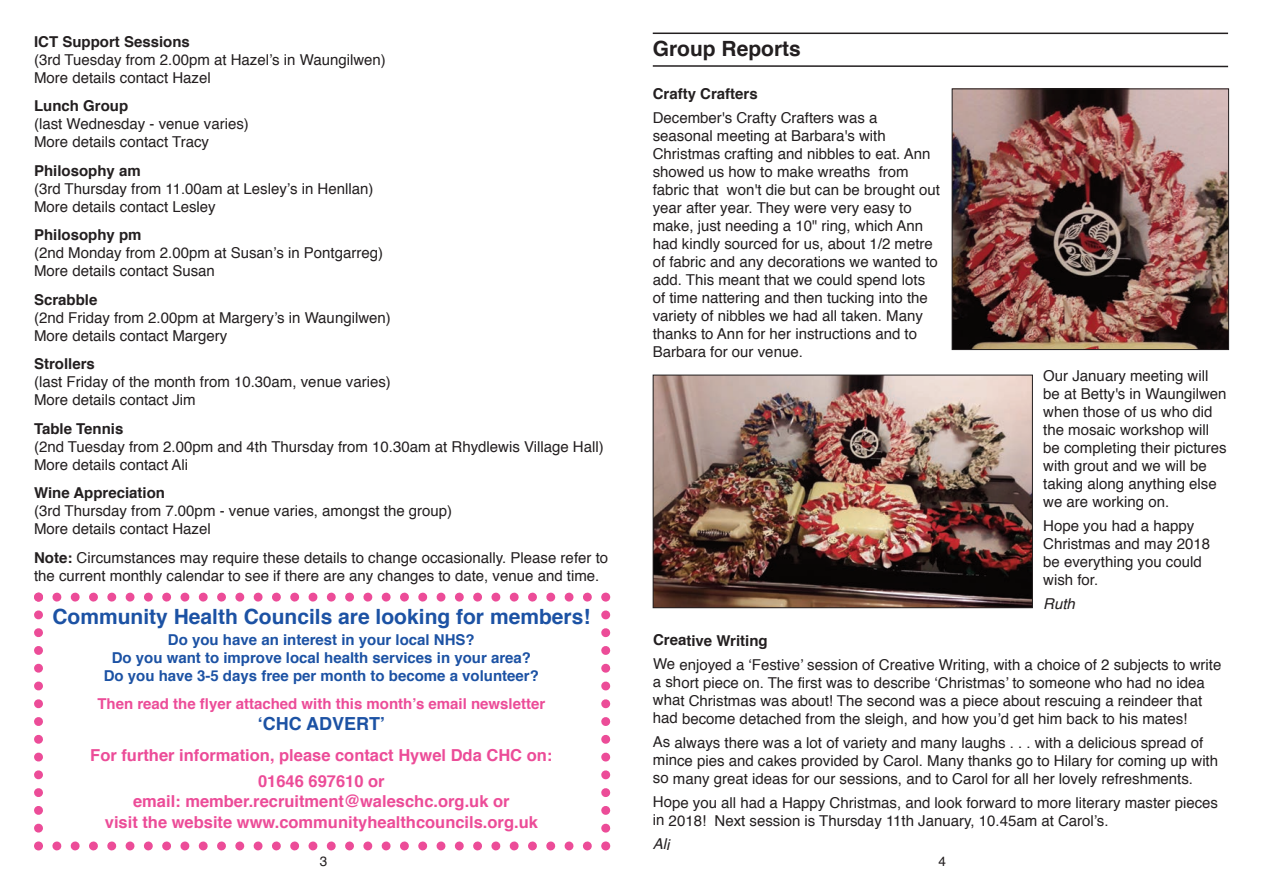
<style>
.page{position:relative;width:1263px;height:893px;background:#fff}
.page>*{position:absolute;margin:0;border:0;box-sizing:border-box;transform-origin:0 0}
.t1{font:700 21px "Helvetica";color:#1c52a4}
.t2{font:700 21px "Helvetica";color:#231f20}
.t3{font:700 18px "Helvetica";color:#1c52a4}
.t4{font:700 16.5px/25.8px "Helvetica";color:#ec4c98;text-align:center}
.t5{font:15px/18px "Helvetica";color:#231f20}
.t6{font:700 15px/18px "Helvetica";color:#1c52a4;text-align:center}
.t7{font:700 15px "Helvetica";color:#231f20}
.t8{font:700 15px "Helvetica";color:#ec4c98}
.t9{font:italic 15px "Helvetica";color:#231f20}
.t10{font:13.5px "Helvetica";color:#231f20}
.s1{font-weight:700}
</style>
<div class="page">
<svg style="left:34px;top:593px;width:576px;height:257px"></svg>
<hr style="left:653px;top:33px;width:575px;height:1px;background:#231f20">
<svg style="left:652px;top:65px;width:577px;height:3px"></svg>
<img style="left:655px;top:377px;width:376px;height:229px">
<div style="left:653px;top:375px;width:380px;height:233px;border:1px solid #231f20"></div>
<img style="left:954px;top:91px;width:273px;height:257px">
<div style="left:952px;top:89px;width:277px;height:261px;border:1px solid #231f20"></div>
<p class="t7" style="left:34px;top:35px;width:157px">ICT Support Sessions</p>
<p class="t5" style="left:34px;top:52px;width:353px">(3rd Tuesday from 2.00pm at Hazel’s in Waungilwen)<br>More details contact Hazel</p>
<p class="t7" style="left:34px;top:100px;width:96px">Lunch Group</p>
<p class="t5" style="left:34px;top:116px;width:216px">(last Wednesday - venue varies)<br>More details contact Tracy</p>
<p class="t7" style="left:34px;top:164px;width:108px">Philosophy am</p>
<p class="t5" style="left:34px;top:181px;width:341px">(3rd Thursday from 11.00am at Lesley’s in Henllan)<br>More details contact Lesley</p>
<p class="t7" style="left:34px;top:229px;width:109px">Philosophy pm</p>
<p class="t5" style="left:34px;top:245px;width:351px">(2nd Monday from 2.00pm at Susan’s in Pontgarreg)<br>More details contact Susan</p>
<p class="t7" style="left:34px;top:293px;width:65px">Scrabble</p>
<p class="t5" style="left:34px;top:310px;width:358px">(2nd Friday from 2.00pm at Margery’s in Waungilwen)<br>More details contact Margery</p>
<p class="t7" style="left:34px;top:358px;width:62px">Strollers</p>
<p class="t5" style="left:34px;top:374px;width:358px">(last Friday of the month from 10.30am, venue varies)<br>More details contact Jim</p>
<p class="t7" style="left:34px;top:422px;width:91px">Table Tennis</p>
<p class="t5" style="left:34px;top:439px;width:571px">(2nd Tuesday from 2.00pm and 4th Thursday from 10.30am at Rhydlewis Village Hall)<br>More details contact Ali</p>
<p class="t7" style="left:34px;top:487px;width:132px">Wine Appreciation</p>
<p class="t5" style="left:34px;top:503px;width:420px">(3rd Thursday from 7.00pm - venue varies, amongst the group)<br>More details contact Hazel</p>
<p class="t5" style="left:34px;top:550px;width:576px"><span class="s1">Note:</span> Circumstances may require these details to change occasionally. Please refer to the current monthly calendar to see if there are any changes to date, venue and time.</p>
<h1 class="t1" style="left:52px;top:608px;width:539px">Community Health Councils are looking for members!</h1>
<p class="t6" style="left:104px;top:632px;width:437px">Do you have an interest in your local NHS?<br>Do you want to improve local health services in your area?<br>Do you have 3-5 days free per month to become a volunteer?</p>
<p class="t8" style="left:97px;top:697px;width:449px">Then read the flyer attached with this month’s email newsletter</p>
<p class="t3" style="left:258px;top:716px;width:129px">‘CHC ADVERT’</p>
<p class="t4" style="left:90px;top:744px;width:464px">For further information, please contact Hywel Dda CHC on:<br>01646 697610 or</p>
<p class="t4" style="left:105px;top:792px;width:435px;line-height:20.9px">email: member.recruitment@waleschc.org.uk or<br>visit the website www.communityhealthcouncils.org.uk</p>
<h1 class="t2" style="left:653px;top:40px;width:150px">Group Reports</h1>
<p class="t7" style="left:653px;top:88px;width:107px">Crafty Crafters</p>
<p class="t5" style="left:653px;top:110px;width:289px">December's Crafty Crafters was a seasonal meeting at Barbara's with Christmas crafting and nibbles to eat. Ann showed us how to make wreaths from fabric that won't die but can be brought out year after year. They were very easy to make, just needing a 10" ring, which Ann had kindly sourced for us, about 1/2 metre of fabric and any decorations we wanted to add. This meant that we could spend lots of time nattering and then tucking into the variety of nibbles we had all taken. Many thanks to Ann for her instructions and to Barbara for our venue.</p>
<p class="t5" style="left:1043px;top:368px;width:185px">Our January meeting will be at Betty's in Waungilwen when those of us who did the mosaic workshop will be completing their pictures with grout and we will be taking along anything else we are working on.</p>
<p class="t5" style="left:1043px;top:518px;width:168px">Hope you had a happy<br>Christmas and may 2018 be everything you could wish for.</p>
<p class="t9" style="left:1043px;top:598px;width:33px">Ruth</p>
<p class="t7" style="left:653px;top:634px;width:116px">Creative Writing</p>
<p class="t5" style="left:653px;top:657px;width:570px">We enjoyed a ‘Festive’ session of Creative Writing, with a choice of 2 subjects to write a short piece on. The first was to describe ‘Christmas’ to someone who had no idea what Christmas was about! The second was a piece about rescuing a reindeer that had become detached from the sleigh, and how you’d get him back to his mates!</p>
<p class="t5" style="left:653px;top:735px;width:567px">As always there was a lot of variety and many laughs . . . with a delicious spread of mince pies and cakes provided by Carol. Many thanks go to Hilary for coming up with so many great ideas for our sessions, and to Carol for all her lovely refreshments.</p>
<p class="t5" style="left:653px;top:795px;width:567px">Hope you all had a Happy Christmas, and look forward to more literary master pieces in 2018! Next session is Thursday 11th January, 10.45am at Carol’s.</p>
<p class="t9" style="left:653px;top:838px;width:18px">Ali</p>
<p class="t10" style="left:320px;top:856px;width:9px">3</p>
<p class="t10" style="left:938px;top:856px;width:9px">4</p>
</div>
